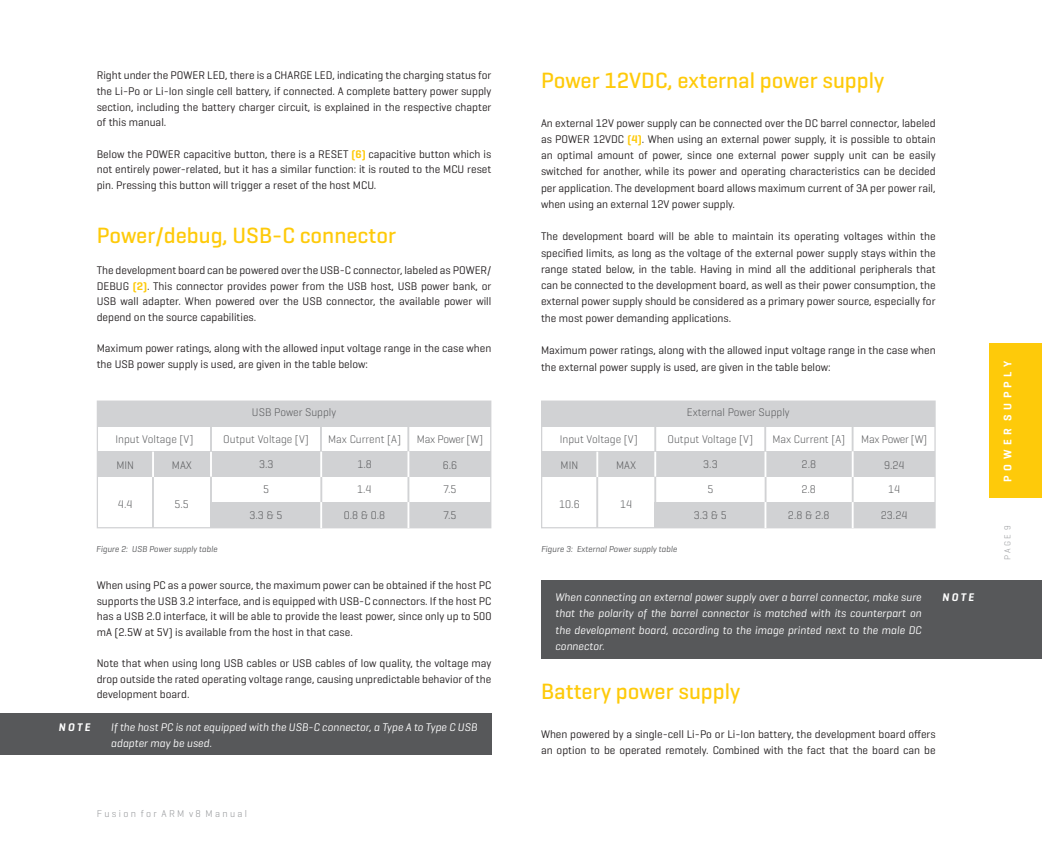
<style>
.page{position:relative;width:1042px;height:844px;background:#fff}
.page>*{position:absolute;margin:0;border:0;box-sizing:border-box;transform-origin:0 0}
.Body_text{font:500 22.5px "Geogrotesque";color:#feca0a}
.t1{font:11.25px/15.6px "Geogrotesque";color:#231f20;text-align:justify}
.t2{font:italic 11.25px/16.2px "Geogrotesque";color:#fff}
.Body_text-2{font:300 11.25px "Geogrotesque";color:#57585a}
.Unutrasnji_text{font:600 11.25px "Geogrotesque";color:#fff}
.Body_text-3{font:300 11.25px "Geogrotesque";letter-spacing:-.025em;color:#57585a}
.Body_text-4{font:300 11.25px "Geogrotesque";letter-spacing:-.03em;color:#57585a}
.Unutrasnji_text-2{font:italic 600 11.25px "Geogrotesque";color:#fff}
.t3{font:300 10px "Geogrotesque";color:#939598}
.Unutrasnji_text-3{font:italic 8.75px "Geogrotesque";color:#57585a}
.t4{font:300 8.75px "Geogrotesque";color:#939598}
.s1{font-weight:600;color:#feca0a}
</style>
<div class="page">
<div style="left:989px;top:343px;width:53px;height:155px;background:#feca0a"></div>
<div style="left:0;top:713px;width:491px;height:42px;background:#57585a"></div>
<div style="left:541px;top:580px;width:501px;height:78px;background:#57585a"></div>
<div style="left:97px;top:400px;width:394px;height:128px;background:#fff;border:1px solid #d1d2d4"></div>
<div style="left:97px;top:401px;width:394px;height:25px;background:#d1d2d4"></div>
<div style="left:97px;top:451px;width:394px;height:26px;background:#d1d2d4"></div>
<div style="left:210px;top:502px;width:281px;height:25px;background:#d1d2d4"></div>
<hr style="left:152px;top:451px;width:2px;height:26px;background:#fff">
<hr style="left:210px;top:451px;width:2px;height:25px;background:#fff">
<hr style="left:210px;top:425px;width:2px;height:26px;background:#d1d2d4">
<hr style="left:320px;top:425px;width:2px;height:26px;background:#d1d2d4">
<hr style="left:407px;top:426px;width:2px;height:25px;background:#d1d2d4">
<hr style="left:152px;top:477px;width:2px;height:50px;background:#d1d2d4">
<hr style="left:210px;top:477px;width:2px;height:26px;background:#d1d2d4">
<hr style="left:320px;top:451px;width:2px;height:77px;background:#fff">
<hr style="left:407px;top:451px;width:2px;height:77px;background:#fff">
<hr style="left:320px;top:477px;width:2px;height:25px;background:#d1d2d4">
<hr style="left:407px;top:477px;width:2px;height:25px;background:#d1d2d4">
<div style="left:541px;top:400px;width:394px;height:128px;background:#fff;border:1px solid #d1d2d4"></div>
<div style="left:541px;top:401px;width:394px;height:25px;background:#d1d2d4"></div>
<div style="left:541px;top:451px;width:394px;height:26px;background:#d1d2d4"></div>
<div style="left:654px;top:502px;width:281px;height:25px;background:#d1d2d4"></div>
<hr style="left:596px;top:451px;width:2px;height:26px;background:#fff">
<hr style="left:654px;top:451px;width:2px;height:25px;background:#fff">
<hr style="left:654px;top:425px;width:2px;height:26px;background:#d1d2d4">
<hr style="left:764px;top:425px;width:2px;height:26px;background:#d1d2d4">
<hr style="left:851px;top:426px;width:2px;height:25px;background:#d1d2d4">
<hr style="left:596px;top:477px;width:2px;height:50px;background:#d1d2d4">
<hr style="left:654px;top:477px;width:2px;height:26px;background:#d1d2d4">
<hr style="left:764px;top:451px;width:2px;height:77px;background:#fff">
<hr style="left:852px;top:451px;width:1px;height:77px;background:#fff">
<hr style="left:764px;top:477px;width:2px;height:25px;background:#d1d2d4">
<svg style="left:852px;top:477px;width:1px;height:25px"></svg>
<p class="t1" style="left:97px;top:67px;width:396px">Right under the POWER LED, there is a CHARGE LED, indicating the charging status for the Li-Po or Li-Ion single cell battery, if connected. A complete battery power supply section, including the battery charger circuit, is explained in the respective chapter of this manual.</p>
<p class="t1" style="left:97px;top:145px;width:396px">Below the POWER capacitive button, there is a RESET <span class="s1">(6)</span> capacitive button which is not entirely power-related, but it has a similar function: it is routed to the MCU reset pin. Pressing this button will trigger a reset of the host MCU.</p>
<p class="Body_text" style="left:97px;top:221px;width:301px">Power/debug, USB-C connector</p>
<p class="t1" style="left:97px;top:262px;width:396px">The development board can be powered over the USB-C connector, labeled as POWER/ DEBUG <span class="s1">(2)</span>. This connector provides power from the USB host, USB power bank, or USB wall adapter. When powered over the USB connector, the available power will depend on the source capabilities.</p>
<p class="t1" style="left:97px;top:340px;width:396px">Maximum power ratings, along with the allowed input voltage range in the case when the USB power supply is used, are given in the table below:</p>
<p class="Body_text-2" style="left:252px;top:405px;width:86px">USB Power Supply</p>
<p class="Body_text-2" style="left:115px;top:431px;width:79px">Input Voltage [V]</p>
<p class="Body_text-2" style="left:223px;top:431px;width:87px">Output Voltage [V]</p>
<p class="Body_text-2" style="left:259px;top:457px;width:16px">3.3</p>
<p class="Body_text-2" style="left:263px;top:482px;width:8px">5</p>
<p class="Body_text-2" style="left:249px;top:507px;width:35px">3.3 &amp; 5</p>
<p class="Body_text-2" style="left:116px;top:458px;width:19px">MIN</p>
<p class="Body_text-2" style="left:118px;top:497px;width:16px">4.4</p>
<p class="Body_text-2" style="left:175px;top:497px;width:16px">5.5</p>
<p class="Body_text-2" style="left:172px;top:458px;width:22px">MAX</p>
<p class="Body_text-2" style="left:328px;top:431px;width:74px">Max Current [A]</p>
<p class="Body_text-3" style="left:417px;top:431px;width:68px">Max Power [W]</p>
<p class="Body_text-2" style="left:357px;top:457px;width:16px">1.8</p>
<p class="Body_text-2" style="left:357px;top:482px;width:16px">1.4</p>
<p class="Body_text-2" style="left:344px;top:507px;width:43px">0.8 &amp; 0.8</p>
<p class="Body_text-2" style="left:443px;top:457px;width:16px">6.6</p>
<p class="Body_text-2" style="left:443px;top:482px;width:15px">7.5</p>
<p class="Body_text-2" style="left:443px;top:507px;width:15px">7.5</p>
<p class="Unutrasnji_text-3" style="left:96px;top:543px;width:123px">Figure 2: USB Power supply table</p>
<p class="t1" style="left:97px;top:577px;width:396px">When using PC as a power source, the maximum power can be obtained if the host PC supports the USB 3.2 interface, and is equipped with USB-C connectors. If the host PC has a USB 2.0 interface, it will be able to provide the least power, since only up to 500 mA (2.5W at 5V) is available from the host in that case.</p>
<p class="t1" style="left:97px;top:655px;width:396px">Note that when using long USB cables or USB cables of low quality, the voltage may drop outside the rated operating voltage range, causing unpredictable behavior of the development board.</p>
<p class="Unutrasnji_text-2" style="left:59px;top:720px;width:33px">N O T E</p>
<p class="t2" style="left:111px;top:718px;width:368px">If the host PC is not equipped with the USB-C connector, a Type A to Type C USB adapter may be used.</p>
<p class="t3" style="left:97px;top:807px;width:152px">F u s i o n f o r A R M v 8 M a n u a l</p>
<p class="Body_text" style="left:541px;top:66px;width:345px">Power 12VDC, external power supply</p>
<p class="t1" style="left:541px;top:114px;width:396px;line-height:16.2px">An external 12V power supply can be connected over the DC barrel connector, labeled as POWER 12VDC <span class="s1">(4)</span>. When using an external power supply, it is possible to obtain an optimal amount of power, since one external power supply unit can be easily switched for another, while its power and operating characteristics can be decided per application. The development board allows maximum current of 3A per power rail, when using an external 12V power supply.</p>
<p class="t1" style="left:541px;top:228px;width:396px;line-height:16.2px">The development board will be able to maintain its operating voltages within the specified limits, as long as the voltage of the external power supply stays within the range stated below, in the table. Having in mind all the additional peripherals that can be connected to the development board, as well as their power consumption, the external power supply should be considered as a primary power source, especially for the most power demanding applications.</p>
<p class="t1" style="left:541px;top:342px;width:396px;line-height:16.2px">Maximum power ratings, along with the allowed input voltage range in the case when the external power supply is used, are given in the table below:</p>
<p class="Body_text-2" style="left:687px;top:405px;width:104px">External Power Supply</p>
<p class="Body_text-2" style="left:560px;top:431px;width:79px">Input Voltage [V]</p>
<p class="Body_text-2" style="left:667px;top:431px;width:87px">Output Voltage [V]</p>
<p class="Body_text-2" style="left:703px;top:457px;width:16px">3.3</p>
<p class="Body_text-2" style="left:707px;top:482px;width:8px">5</p>
<p class="Body_text-2" style="left:694px;top:507px;width:35px">3.3 &amp; 5</p>
<p class="Body_text-2" style="left:560px;top:458px;width:19px">MIN</p>
<p class="Body_text-2" style="left:559px;top:497px;width:22px">10.6</p>
<p class="Body_text-2" style="left:620px;top:497px;width:14px">14</p>
<p class="Body_text-2" style="left:616px;top:458px;width:22px">MAX</p>
<p class="Body_text-2" style="left:772px;top:431px;width:74px">Max Current [A]</p>
<p class="Body_text-4" style="left:861px;top:431px;width:68px">Max Power [W]</p>
<p class="Body_text-2" style="left:801px;top:457px;width:16px">2.8</p>
<p class="Body_text-2" style="left:801px;top:482px;width:16px">2.8</p>
<p class="Body_text-2" style="left:788px;top:507px;width:43px">2.8 &amp; 2.8</p>
<p class="Body_text-2" style="left:884px;top:457px;width:22px">9.24</p>
<p class="Body_text-2" style="left:888px;top:482px;width:14px">14</p>
<p class="Body_text-2" style="left:881px;top:507px;width:28px">23.24</p>
<p class="Unutrasnji_text-3" style="left:541px;top:543px;width:138px">Figure 3: External Power supply table</p>
<p class="t2" style="left:555px;top:588px;width:368px;text-align:justify">When connecting an external power supply over a barrel connector, make sure that the polarity of the barrel connector is matched with its counterpart on the development board, according to the image printed next to the male DC connector.</p>
<p class="Body_text" style="left:541px;top:677px;width:201px">Battery power supply</p>
<p class="t1" style="left:541px;top:725px;width:396px;line-height:16.2px">When powered by a single-cell Li-Po or Li-Ion battery, the development board offers an option to be operated remotely. Combined with the fact that the board can be</p>
<p class="Unutrasnji_text-2" style="left:942px;top:590px;width:33px">N O T E</p>
<p class="Unutrasnji_text" style="left:1000px;top:481px;width:122px;rotate:-90deg">P O W E R S U P P L Y</p>
<p class="t4" style="left:1002px;top:559px;width:35px;rotate:-90deg">P A G E 9</p>
</div>
